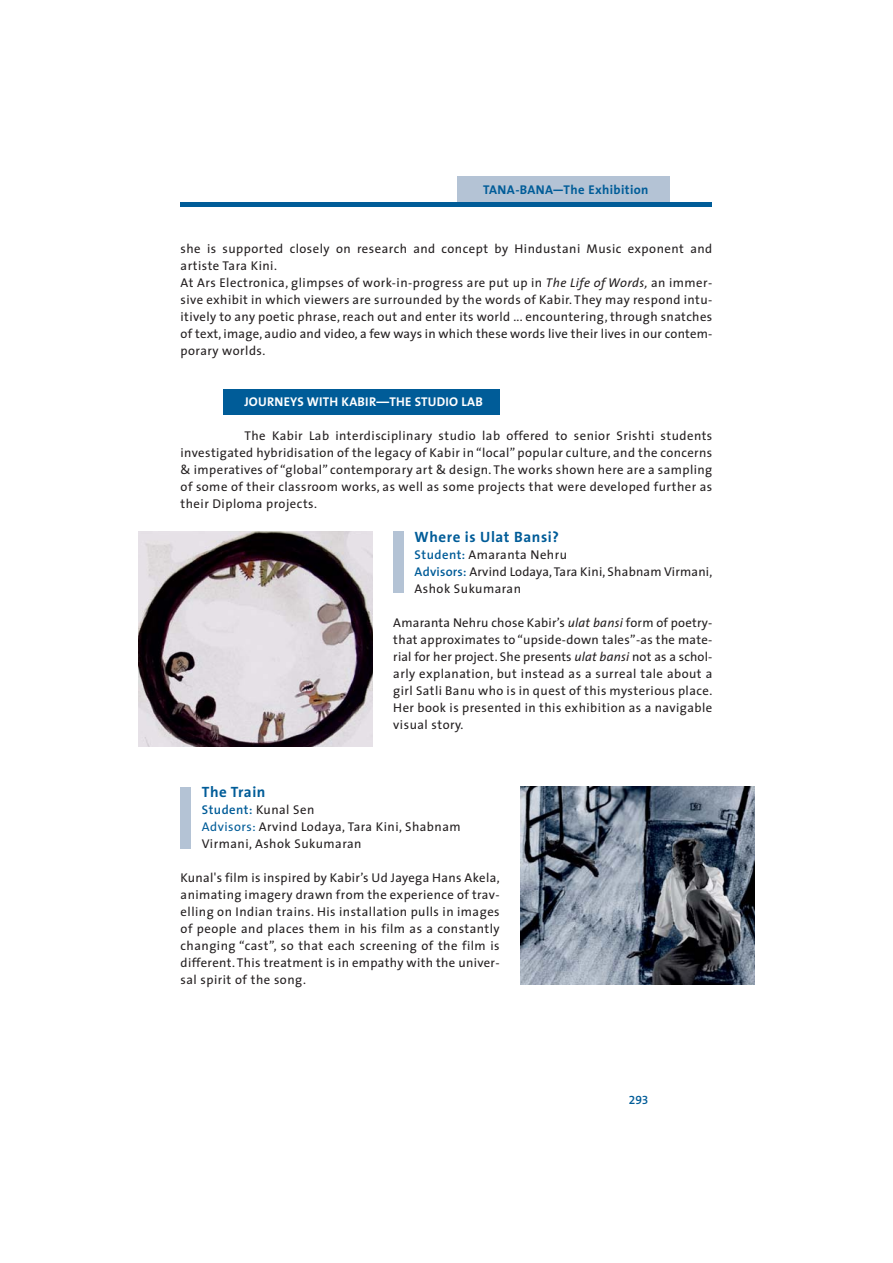
<style>
.page{position:relative;width:893px;height:1263px;background:#fff}
.page>*{position:absolute;margin:0;border:0;box-sizing:border-box;transform-origin:0 0}
.t1{font:700 15px "The Sans";letter-spacing:.04em;color:#005c98}
.t2{font:12.75px/17px "The Sans";letter-spacing:.035em;color:#231f20;text-align:justify}
.t3{font:12.75px/17px "The Sans";letter-spacing:.015em;color:#231f20}
.t4{font:700 12.75px "The Sans";letter-spacing:.015em;color:#fff}
.t5{font:700 12.75px "The Sans";letter-spacing:.03em;color:#005c98}
.t6{font:12px "The Sans Semi Bold Expert";color:#005c98}
.s1{font-family:"The Sans Bold Expert";font-weight:400}
.s2{font-style:italic}
.s3{font-weight:600;color:#005c98}
.s4{color:#005c98}
</style>
<div class="page">
<div style="left:223px;top:389px;width:276px;height:26px;background:#005c98"></div>
<img style="left:138px;top:532px;width:234px;height:214px">
<img style="left:521px;top:787px;width:234px;height:197px">
<div style="left:393px;top:532px;width:11px;height:61px;background:#b4c3d5"></div>
<div style="left:181px;top:787px;width:10px;height:61px;background:#b4c3d5"></div>
<hr style="left:181px;top:202px;width:531px;height:4px;background:#005c98">
<div style="left:457px;top:177px;width:212px;height:25px;background:#b4c3d5"></div>
<p class="t5" style="left:483px;top:183px;width:167px">TANA-BANA<span class="s1">—</span>The Exhibition</p>
<p class="t2" style="left:181px;top:242px;width:533px;text-align:left">she is supported closely on research and concept by Hindustani Music exponent and artiste Tara Kini.<br>At Ars Electronica, glimpses of work-in-progress are put up in <span class="s2">The Life of Words,</span> an immer&shy;sive exhibit in which viewers are surrounded by the words of Kabir. They may respond intu&shy;itively to any poetic phrase, reach out and enter its world ... encountering, through snatches of text, image, audio and video, a few ways in which these words live their lives in our contem&shy;porary worlds.</p>
<p class="t4" style="left:244px;top:395px;width:240px">JOURNEYS WITH KABIR—THE STUDIO LAB</p>
<p class="t2" style="left:181px;top:429px;width:533px;text-indent:64px">The Kabir Lab interdisciplinary studio lab offered to senior Srishti students investigated hybridisation of the legacy of Kabir in “local” popular culture, and the concerns &amp; imperatives of “global” contemporary art &amp; design. The works shown here are a sampling of some of their classroom works, as well as some projects that were developed further as their Diploma projects.</p>
<p class="t1" style="left:414px;top:530px;width:146px">Where is Ulat Bansi?</p>
<p class="t3" style="left:414px;top:548px;width:299px"><span class="s3">Student:</span> Amaranta Nehru<br><span class="s3">Advisors:</span> Arvind Lodaya, Tara Kini, Shabnam Virmani,<br>Ashok Sukumaran</p>
<p class="t2" style="left:393px;top:616px;width:320px">Amaranta Nehru chose Kabir’s <span class="s2">ulat bansi</span> form of poetry&shy;that approximates to “upside-down tales”-as the mate&shy;rial for her project. She presents <span class="s2">ulat bansi</span> not as a schol&shy;arly explanation, but instead as a surreal tale about a girl Satli Banu who is in quest of this mysterious place.<br>Her book is presented in this exhibition as a navigable visual story.</p>
<p class="t1" style="left:202px;top:785px;width:65px">The Train</p>
<p class="t2" style="left:202px;top:803px;width:260px;text-align:left"><span class="s3">Student:</span> Kunal Sen<br><span class="s4">Advisors:</span> Arvind Lodaya, Tara Kini, Shabnam<br>Virmani, Ashok Sukumaran</p>
<p class="t2" style="left:181px;top:871px;width:320px">Kunal's film is inspired by Kabir’s Ud Jayega Hans Akela, animating imagery drawn from the experience of trav&shy;elling on Indian trains. His installation pulls in images of people and places them in his film as a constantly changing “cast”, so that each screening of the film is different. This treatment is in empathy with the univer&shy;sal spirit of the song.</p>
<p class="t6" style="left:628px;top:1092px;width:21px">293</p>
</div>
